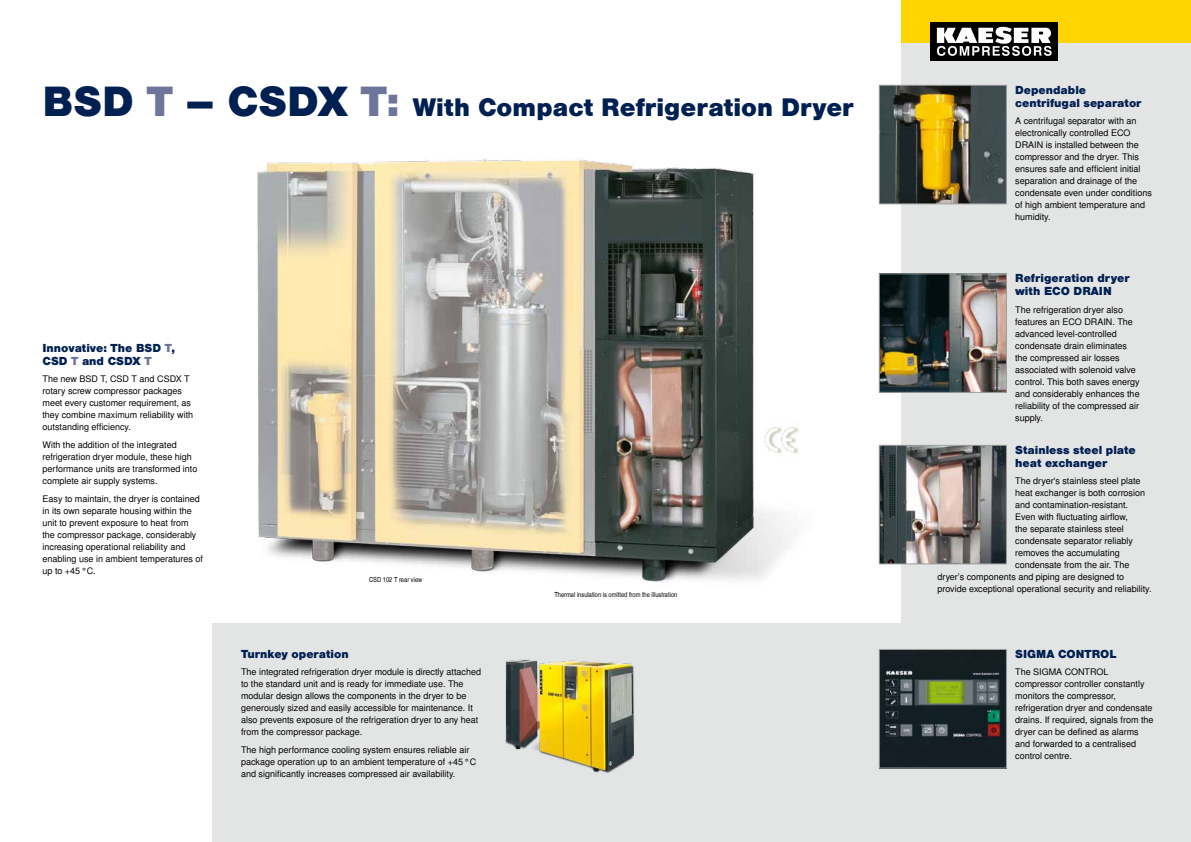
<style>
.page{position:relative;width:1191px;height:842px;background:#fff}
.page>*{position:absolute;margin:0;border:0;box-sizing:border-box;transform-origin:0 0}
.t1{font:900 40px "Nimbus San L";color:#002052}
.t2{font:900 24px "Nimbus San L";color:#002052}
.t3{font:900 11px/13px "Nimbus San L";color:#002052}
.t4{font:9px/12px "Nimbus San L";color:#000}
.t5{font:7px "Nimbus San L Reg Con";color:#000}
.s1{color:#6e759b}
</style>
<div class="page">
<img style="left:257px;top:122px;width:624px;height:460px">
<div style="left:901px;top:0;width:290px;height:842px;background:#e3e4e4"></div>
<div style="left:213px;top:624px;width:978px;height:218px;background:#e3e4e4"></div>
<img style="left:505px;top:659px;width:130px;height:114px">
<img style="left:881px;top:87px;width:123px;height:115px">
<div style="left:879px;top:85px;width:127px;height:119px;border:1px solid #9c9e9f"></div>
<img style="left:881px;top:447px;width:123px;height:115px">
<div style="left:879px;top:445px;width:127px;height:119px;border:1px solid #9c9e9f"></div>
<img style="left:881px;top:276px;width:123px;height:115px">
<div style="left:879px;top:274px;width:127px;height:119px;border:1px solid #9c9e9f"></div>
<img style="left:881px;top:651px;width:123px;height:115px">
<div style="left:879px;top:649px;width:127px;height:119px;border:1px solid #9c9e9f"></div>
<img style="left:764px;top:423px;width:37px;height:35px">
<div style="left:901px;top:0;width:290px;height:43px;background:#ffd400"></div>
<div style="left:930px;top:22px;width:127px;height:39px;background:#000"></div>
<svg style="left:937px;top:26px;width:114px;height:30px"></svg>
<h1 class="t1" style="left:43px;top:77px;width:359px">BSD <span class="s1">T</span> – CSDX <span class="s1">T:</span></h1>
<h2 class="t2" style="left:413px;top:92px;width:443px">With Compact Refrigeration Dryer</h2>
<p class="t3" style="left:43px;top:341px;width:134px">Innovative: The BSD <span class="s1">T</span>,<br>CSD <span class="s1">T</span> and CSDX <span class="s1">T</span></p>
<p class="t4" style="left:43px;top:373px;width:152px">The new BSD T, CSD T and CSDX T rotary screw compressor packages meet every customer requirement, as they combine maximum reliability with outstanding efficiency.</p>
<p class="t4" style="left:43px;top:439px;width:156px">With the addition of the integrated refrigeration dryer module, these high performance units are transformed into complete air supply systems.</p>
<p class="t4" style="left:43px;top:493px;width:162px">Easy to maintain, the dryer is contained in its own separate housing within the unit to prevent exposure to heat from the compressor package, considerably increasing operational reliability and enabling use in ambient temperatures of up to +45°C.</p>
<p class="t5" style="left:369px;top:575px;width:55px">CSD 102 T rear view</p>
<p class="t3" style="left:241px;top:647px;width:109px">Turnkey operation</p>
<p class="t4" style="left:241px;top:666px;width:242px">The integrated refrigeration dryer module is directly attached to the standard unit and is ready for immediate use. The modular design allows the components in the dryer to be generously sized and easily accessible for maintenance. It also prevents exposure of the refrigeration dryer to any heat from the compressor package.</p>
<p class="t4" style="left:241px;top:744px;width:237px">The high performance cooling system ensures reliable air package operation up to an ambient temperature of +45°C and significantly increases compressed air availability.</p>
<p class="t5" style="left:554px;top:590px;width:124px">Thermal insulation is omitted from the illustration</p>
<p class="t3" style="left:1015px;top:83px;width:128px">Dependable centrifugal separator</p>
<p class="t4" style="left:1015px;top:115px;width:138px">A centrifugal separator with an electronically controlled ECO<br>DRAIN is installed between the compressor and the dryer. This ensures safe and efficient initial separation and drainage of the condensate even under conditions of high ambient temperature and humidity.</p>
<p class="t3" style="left:1015px;top:272px;width:116px">Refrigeration dryer with ECO DRAIN</p>
<p class="t4" style="left:1015px;top:304px;width:126px">The refrigeration dryer also features an ECO DRAIN. The advanced level-controlled condensate drain eliminates the compressed air losses associated with solenoid valve control. This both saves energy and considerably enhances the reliability of the compressed air supply.</p>
<p class="t3" style="left:1015px;top:443px;width:122px">Stainless steel plate heat exchanger</p>
<p class="t4" style="left:1015px;top:475px;width:127px">The dryer's stainless steel plate</p>
<p class="t4" style="left:1015px;top:487px;width:131px">heat exchanger is both corrosion</p>
<p class="t4" style="left:1015px;top:499px;width:114px">and contamination-resistant.</p>
<p class="t4" style="left:1015px;top:511px;width:114px">Even with fluctuating airflow,</p>
<p class="t4" style="left:1015px;top:523px;width:110px">the separate stainless steel</p>
<p class="t4" style="left:1015px;top:535px;width:119px">condensate separator reliably</p>
<p class="t4" style="left:1015px;top:547px;width:106px">removes the accumulating</p>
<p class="t4" style="left:1015px;top:559px;width:116px">condensate from the air. The</p>
<p class="t4" style="left:937px;top:571px;width:188px">dryer’s components and piping are designed to</p>
<p class="t4" style="left:937px;top:583px;width:216px">provide exceptional operational security and reliability.</p>
<p class="t3" style="left:1015px;top:647px;width:103px">SIGMA CONTROL</p>
<p class="t4" style="left:1015px;top:666px;width:140px">The SIGMA CONTROL compressor controller constantly monitors the compressor, refrigeration dryer and condensate drains. If required, signals from the dryer can be defined as alarms and forwarded to a centralised control centre.</p>
</div>
